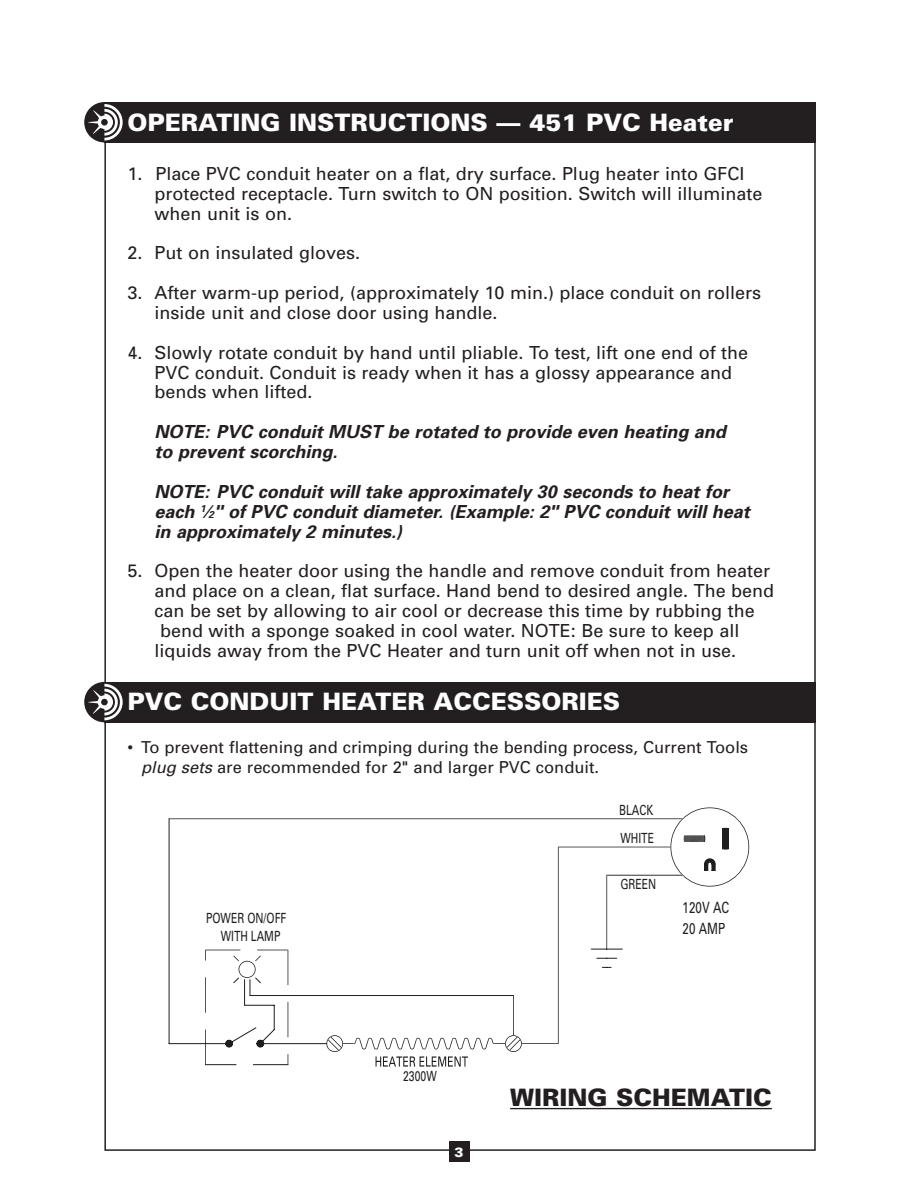
<style>
.page{position:relative;width:918px;height:1188px;background:#fff}
.page>*{position:absolute;margin:0;border:0;box-sizing:border-box;transform-origin:0 0}
.t1{font:900 24px "Univers";color:#fff}
.t2{font:900 24px "Univers";color:#231f20}
.t3{font:18px/19.8px "Univers";color:#231f20}
.t4{font:italic 700 18px/20px "Univers";color:#231f20}
.t5{font:16.5px/20px "Univers";color:#231f20}
.t6{font:15.6px "Univers";color:#1f1d1d;scale:.75 1}
.t7{font:13.95px/17.9px "Univers";color:#1f1d1d;scale:.75 1}
.t8{font:900 13.5px "Univers";color:#fff}
.s1{font-size:9.9px}
.s2{font-style:italic}
</style>
<div class="page">
<svg style="left:169px;top:807px;width:580px;height:260px"></svg>
<hr style="left:510px;top:1108px;width:262px;height:1px;background:#231f20">
<div style="left:449px;top:1141px;width:21px;height:21px;background:#231f20"></div>
<div style="left:104px;top:102px;width:712px;height:41px;background:#231f20"></div>
<svg style="left:84px;top:102px;width:41px;height:40px"></svg>
<svg style="left:88px;top:104px;width:35px;height:36px"></svg>
<div style="left:101px;top:119px;width:7px;height:7px;background:#231f20;border-radius:50%"></div>
<div style="left:104px;top:682px;width:712px;height:40px;background:#231f20"></div>
<svg style="left:84px;top:682px;width:41px;height:40px"></svg>
<svg style="left:88px;top:684px;width:35px;height:36px"></svg>
<div style="left:101px;top:699px;width:7px;height:6px;background:#231f20;border-radius:50%"></div>
<h1 class="t1" style="left:128px;top:108px;width:608px">OPERATING INSTRUCTIONS — 451 PVC HEATER</h1>
<p class="t3" style="left:155px;top:163px;width:609px;text-indent:-27px">1. Place PVC conduit heater on a flat, dry surface. Plug heater into GFCI protected receptacle. Turn switch to ON position. Switch will illuminate when unit is on.</p>
<p class="t3" style="left:128px;top:243px;width:234px">2. Put on insulated gloves.</p>
<p class="t3" style="left:155px;top:282px;width:608px;text-indent:-27px">3. After warm-up period, (approximately 10 min.) place conduit on rollers inside unit and close door using handle.</p>
<p class="t3" style="left:155px;top:342px;width:595px;text-indent:-27px">4. Slowly rotate conduit by hand until pliable. To test, lift one end of the<br>PVC conduit. Conduit is ready when it has a glossy appearance and bends when lifted.</p>
<p class="t4" style="left:155px;top:421px;width:573px">NOTE: PVC conduit MUST be rotated to provide even heating and to prevent scorching.</p>
<p class="t4" style="left:155px;top:481px;width:597px">NOTE: PVC conduit will take approximately 30 seconds to heat for each <sup>1</sup>⁄<span class="s1">2</span>" of PVC conduit diameter. (Example: 2" PVC conduit will heat in approximately 2 minutes.)</p>
<p class="t3" style="left:128px;top:561px;width:644px">5. Open the heater door using the handle and remove conduit from heater</p>
<p class="t3" style="left:155px;top:581px;width:621px">and place on a clean, flat surface. Hand bend to desired angle. The bend</p>
<p class="t3" style="left:155px;top:600px;width:602px">can be set by allowing to air cool or decrease this time by rubbing the</p>
<p class="t3" style="left:160px;top:620px;width:581px">bend with a sponge soaked in cool water. NOTE: Be sure to keep all</p>
<p class="t3" style="left:155px;top:640px;width:583px">liquids away from the PVC Heater and turn unit off when not in use.</p>
<h1 class="t1" style="left:128px;top:687px;width:326px">PVC CONDUIT HEATER ACC</h1>
<h1 class="t1" style="left:491px;top:687px;width:131px">ESSORIES</h1>
<p class="t5" style="left:141px;top:737px;width:609px;text-indent:-13px">• To prevent flattening and crimping during the bending process, Current Tools <span class="s2">plug sets</span> are recommended for 2" and larger PVC conduit.</p>
<p class="t7" style="left:619px;top:801px;width:47px">BLACK</p>
<p class="t7" style="left:620px;top:829px;width:46px">WHITE</p>
<p class="t7" style="left:221px;top:909px;width:89px;text-indent:-15px">POWER ON/OFF<br>WITH LAMP</p>
<p class="t7" style="left:620px;top:875px;width:50px">GREEN</p>
<p class="t6" style="left:683px;top:899px;width:63px">120V AC</p>
<p class="t6" style="left:683px;top:920px;width:58px">20 AMP</p>
<p class="t7" style="left:403px;top:1067px;width:46px">2300W</p>
<p class="t8" style="left:454px;top:1143px;width:11px">3</p>
<h1 class="t2" style="left:510px;top:1083px;width:125px">WIRING SCH</h1>
<h1 class="t2" style="left:671px;top:1083px;width:98px">EMATIC</h1>
</div>
